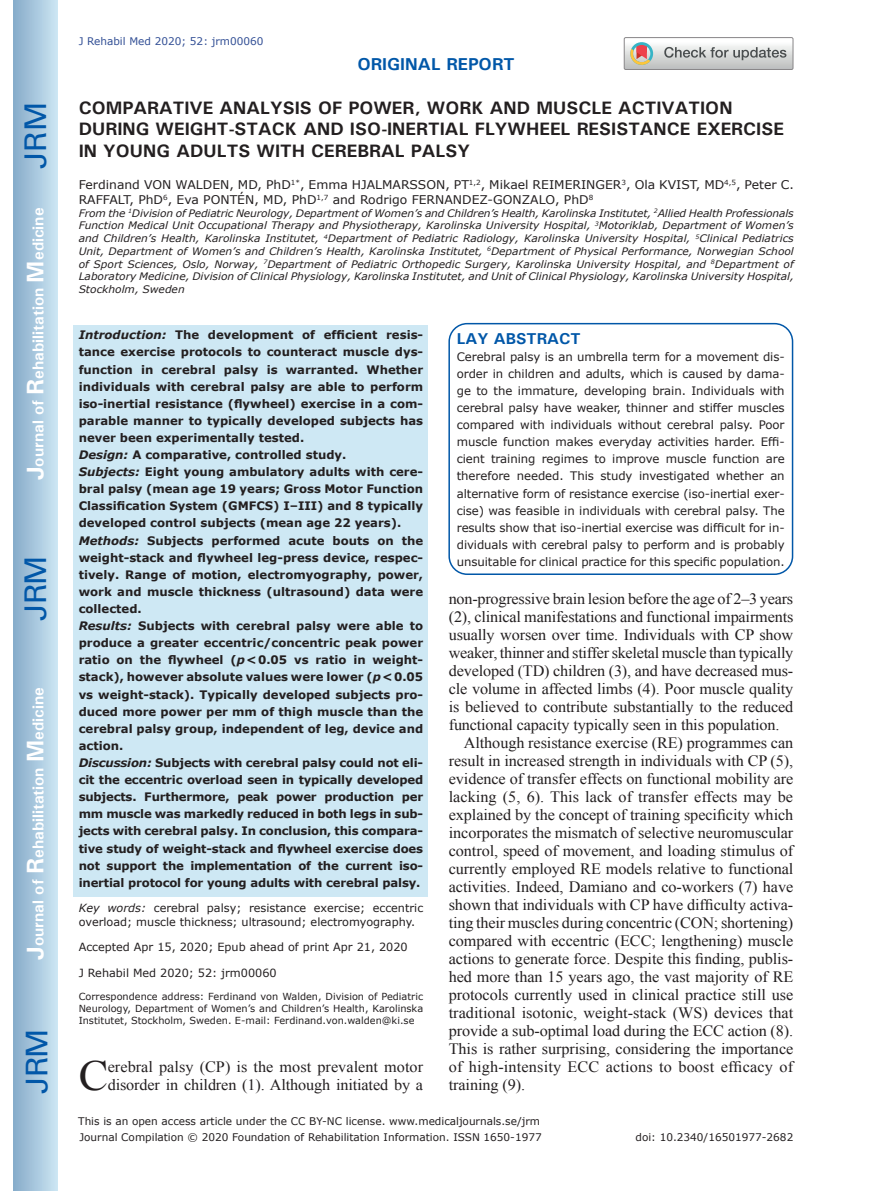
<style>
.page{position:relative;width:872px;height:1191px;background:#fff}
.page>*{position:absolute;margin:0;border:0;box-sizing:border-box;transform-origin:0 0}
.t1{font:42.9px "Times New Roman";color:#231f20}
.t2{font:30px "Univers";letter-spacing:-.03em;color:#0157a8}
.t3{font:700 18px/21.6px "Univers";color:#231f20}
.t4{font:700 17.25px "Univers";color:#0157a8}
.t5{font:15.75px/18px "Times New Roman";letter-spacing:-.005em;color:#231f20}
.t6{font:700 15.75px "Univers";color:#fff}
.t7{font:700 15.75px "Univers";color:#0157a8}
.t8{font:12px/14.4px "Verdana";color:#231f20}
.t9{font:700 11.7px/17.1px "Verdana";color:#231f20}
.t10{font:11.7px/17.1px "Verdana";letter-spacing:-.005em;color:#231f20;text-align:justify}
.t11{font:11.25px/13.5px "Verdana";color:#231f20}
.t12{font:10.5px "Verdana";color:#231f20}
.t13{font:10.5px "Verdana";color:#324f95}
.t14{font:italic 10.35px/12.8px "Verdana";color:#231f20;text-align:justify}
.t15{font:9.75px/11.7px "Verdana";color:#231f20;text-align:justify}
.s1{font-size:24px}
.s2{font-style:italic}
</style>
<div class="page">
<div style="left:14px;top:0;width:43px;height:1191px;background:linear-gradient(to right,#88acca,#cbe5f2)"></div>
<div style="left:624px;top:37px;width:169px;height:33px;border:1px solid #888688;border-radius:2px"></div>
<svg style="left:624px;top:38px;width:169px;height:32px"></svg>
<div style="left:74px;top:325px;width:354px;height:571px;background:#cee8f4"></div>
<div style="left:448px;top:323px;width:345px;height:252px;border:2px solid #0157a8;border-radius:18px"></div>
<h2 class="t2" style="left:18px;top:169px;width:68px;rotate:-90deg">JRM</h2>
<h3 class="t6" style="left:28px;top:480px;width:274px;rotate:-90deg"><span class="s1">J</span>ournal of <span class="s1">R</span>ehabilitation <span class="s1">M</span>edicine</h3>
<h2 class="t2" style="left:18px;top:620px;width:67px;rotate:-90deg">JRM</h2>
<h3 class="t6" style="left:28px;top:959px;width:274px;rotate:-90deg"><span class="s1">J</span>ournal of <span class="s1">R</span>ehabilitation <span class="s1">M</span>edicine</h3>
<h2 class="t2" style="left:19px;top:1093px;width:67px;rotate:-90deg">JRM</h2>
<p class="t13" style="left:79px;top:35px;width:186px">J Rehabil Med 2020; 52: jrm00060</p>
<h3 class="t4" style="left:357px;top:53px;width:159px">ORIGINAL REPORT</h3>
<h3 class="t3" style="left:79px;top:96px;width:707px">COMPARATIVE ANALYSIS OF POWER, WORK AND MUSCLE ACTIVATION<br>DURING WEIGHT-STACK AND ISO-INERTIAL FLYWHEEL RESISTANCE EXERCISE<br>IN YOUNG ADULTS WITH CEREBRAL PALSY</h3>
<p class="t8" style="left:79px;top:178px;width:716px">Ferdinand VON WALDEN, MD, PhD<sup>1*</sup>, Emma HJALMARSSON, PT<sup>1,2</sup>, Mikael REIMERINGER<sup>3</sup>, Ola KVIST, MD<sup>4,5</sup>, Peter C.<br>RAFFALT, PhD<sup>6</sup>, Eva PONTÉN, MD, PhD<sup>1,7</sup> and Rodrigo FERNANDEZ-GONZALO, PhD<sup>8</sup></p>
<p class="t14" style="left:79px;top:206px;width:717px">From the <sup>1</sup>Division of Pediatric Neurology, Department of Women’s and Children’s Health, Karolinska Institutet, <sup>2</sup>Allied Health Professionals Function Medical Unit Occupational Therapy and Physiotherapy, Karolinska University Hospital, <sup>3</sup>Motoriklab, Department of Women’s and Children’s Health, Karolinska Institutet, <sup>4</sup>Department of Pediatric Radiology, Karolinska University Hospital, <sup>5</sup>Clinical Pediatrics Unit, Department of Women’s and Children’s Health, Karolinska Institutet, <sup>6</sup>Department of Physical Performance, Norwegian School of Sport Sciences, Oslo, Norway, <sup>7</sup>Department of Pediatric Orthopedic Surgery, Karolinska University Hospital, and <sup>8</sup>Department of Laboratory Medicine, Division of Clinical Physiology, Karolinska Institutet, and Unit of Clinical Physiology, Karolinska University Hospital, Stockholm, Sweden</p>
<h3 class="t7" style="left:457px;top:328px;width:125px">LAY ABSTRACT</h3>
<p class="t10" style="left:457px;top:348px;width:329px">Cerebral palsy is an umbrella term for a movement dis&shy;order in children and adults, which is caused by dama&shy;ge to the immature, developing brain. Individuals with cerebral palsy have weaker, thinner and stiffer muscles compared with individuals without cerebral palsy. Poor muscle function makes everyday activities harder. Effi&shy;cient training regimes to improve muscle function are therefore needed. This study investigated whether an alternative form of resistance exercise (iso-inertial exer&shy;cise) was feasible in individuals with cerebral palsy. The results show that iso-inertial exercise was difficult for in&shy;dividuals with cerebral palsy to perform and is probably unsuitable for clinical practice for this specific population.</p>
<p class="t9" style="left:79px;top:326px;width:346px"><span class="s2">Introduction:</span> The development of efficient resis&shy;tance exercise protocols to counteract muscle dys&shy;function in cerebral palsy is warranted. Whether individuals with cerebral palsy are able to perform iso-inertial resistance (flywheel) exercise in a com&shy;parable manner to typically developed subjects has never been experimentally tested.<br><span class="s2">Design:</span> A comparative, controlled study.<br><span class="s2">Subjects:</span> Eight young ambulatory adults with cere&shy;bral palsy (mean age 19 years; Gross Motor Function Classification System (GMFCS) I–III) and 8 typically developed control subjects (mean age 22 years).<br><span class="s2">Methods:</span> Subjects performed acute bouts on the weight-stack and flywheel leg-press device, respec&shy;tively. Range of motion, electromyography, power, work and muscle thickness (ultrasound) data were collected.<br><span class="s2">Results:</span> Subjects with cerebral palsy were able to produce a greater eccentric/concentric peak power ratio on the flywheel (<span class="s2">p</span>&lt;0.05 vs ratio in weight&shy;stack), however absolute values were lower (<span class="s2">p</span>&lt;0.05 vs weight-stack). Typically developed subjects pro&shy;duced more power per mm of thigh muscle than the cerebral palsy group, independent of leg, device and action.<br><span class="s2">Discussion:</span> Subjects with cerebral palsy could not eli&shy;cit the eccentric overload seen in typically developed subjects. Furthermore, peak power production per mm muscle was markedly reduced in both legs in sub&shy;jects with cerebral palsy. In conclusion, this compara&shy;tive study of weight-stack and flywheel exercise does not support the implementation of the current iso&shy;inertial protocol for young adults with cerebral palsy.</p>
<p class="t11" style="left:79px;top:901px;width:346px"><span class="s2">Key words:</span> cerebral palsy; resistance exercise; eccentric overload; muscle thickness; ultrasound; electromyography.</p>
<p class="t11" style="left:79px;top:940px;width:330px">Accepted Apr 15, 2020; Epub ahead of print Apr 21, 2020</p>
<p class="t11" style="left:79px;top:966px;width:199px">J Rehabil Med 2020; 52: jrm00060</p>
<p class="t15" style="left:79px;top:991px;width:346px">Correspondence address: Ferdinand von Walden, Division of Pediatric Neurology, Department of Women’s and Children’s Health, Karolinska Institutet, Stockholm, Sweden. E-mail: Ferdinand.von.walden@ki.se</p>
<h1 class="t1" style="left:79px;top:1046px;width:31px">C</h1>
<h3 class="t5" style="left:108px;top:1057px;width:317px">erebral palsy (CP) is the most prevalent motor disorder in children (1). Although initiated by a</h3>
<h3 class="t5" style="left:449px;top:589px;width:346px">non-progressive brain lesion before the age of 2–3 years</h3>
<h3 class="t5" style="left:449px;top:607px;width:346px">(2), clinical manifestations and functional impairments</h3>
<h3 class="t5" style="left:449px;top:625px;width:346px">usually worsen over time. Individuals with CP show</h3>
<h3 class="t5" style="left:449px;top:643px;width:346px">weaker, thinner and stiffer skeletal muscle than typically</h3>
<h3 class="t5" style="left:449px;top:661px;width:346px">developed (TD) children (3), and have decreased mus-</h3>
<h3 class="t5" style="left:449px;top:679px;width:346px">cle volume in affected limbs (4). Poor muscle quality</h3>
<h3 class="t5" style="left:449px;top:697px;width:346px">is believed to contribute substantially to the reduced</h3>
<h3 class="t5" style="left:449px;top:715px;width:332px">functional capacity typically seen in this population.</h3>
<h3 class="t5" style="left:464px;top:733px;width:331px">Although resistance exercise (RE) programmes can</h3>
<h3 class="t5" style="left:449px;top:751px;width:346px">result in increased strength in individuals with CP (5),</h3>
<h3 class="t5" style="left:449px;top:769px;width:346px">evidence of transfer effects on functional mobility are</h3>
<h3 class="t5" style="left:449px;top:787px;width:346px">lacking (5, 6). This lack of transfer effects may be</h3>
<h3 class="t5" style="left:449px;top:805px;width:346px">explained by the concept of training specificity which</h3>
<h3 class="t5" style="left:449px;top:823px;width:346px">incorporates the mismatch of selective neuromuscular</h3>
<h3 class="t5" style="left:449px;top:841px;width:346px">control, speed of movement, and loading stimulus of</h3>
<h3 class="t5" style="left:449px;top:859px;width:346px">currently employed RE models relative to functional</h3>
<h3 class="t5" style="left:449px;top:877px;width:346px">activities. Indeed, Damiano and co-workers (7) have</h3>
<h3 class="t5" style="left:449px;top:895px;width:346px">shown that individuals with CP have difficulty activa-</h3>
<h3 class="t5" style="left:449px;top:913px;width:346px">ting their muscles during concentric (CON; shortening)</h3>
<h3 class="t5" style="left:449px;top:931px;width:346px">compared with eccentric (ECC; lengthening) muscle</h3>
<h3 class="t5" style="left:449px;top:949px;width:346px">actions to generate force. Despite this finding, publis-</h3>
<h3 class="t5" style="left:449px;top:967px;width:346px">hed more than 15 years ago, the vast majority of RE</h3>
<h3 class="t5" style="left:449px;top:985px;width:346px">protocols currently used in clinical practice still use</h3>
<h3 class="t5" style="left:449px;top:1003px;width:346px">traditional isotonic, weight-stack (WS) devices that</h3>
<h3 class="t5" style="left:449px;top:1021px;width:346px">provide a sub-optimal load during the ECC action (8).</h3>
<h3 class="t5" style="left:449px;top:1039px;width:346px">This is rather surprising, considering the importance</h3>
<h3 class="t5" style="left:449px;top:1057px;width:346px">of high-intensity ECC actions to boost efficacy of</h3>
<h3 class="t5" style="left:449px;top:1075px;width:78px">training (9).</h3>
<p class="t12" style="left:78px;top:1114px;width:463px">This is an open access article under the CC BY-NC license. www.medicaljournals.se/jrm</p>
<p class="t12" style="left:79px;top:1131px;width:464px">Journal Compilation © 2020 Foundation of Rehabilitation Information. ISSN 1650-1977</p>
<p class="t12" style="left:635px;top:1130px;width:159px">doi: 10.2340/16501977-2682</p>
</div>
